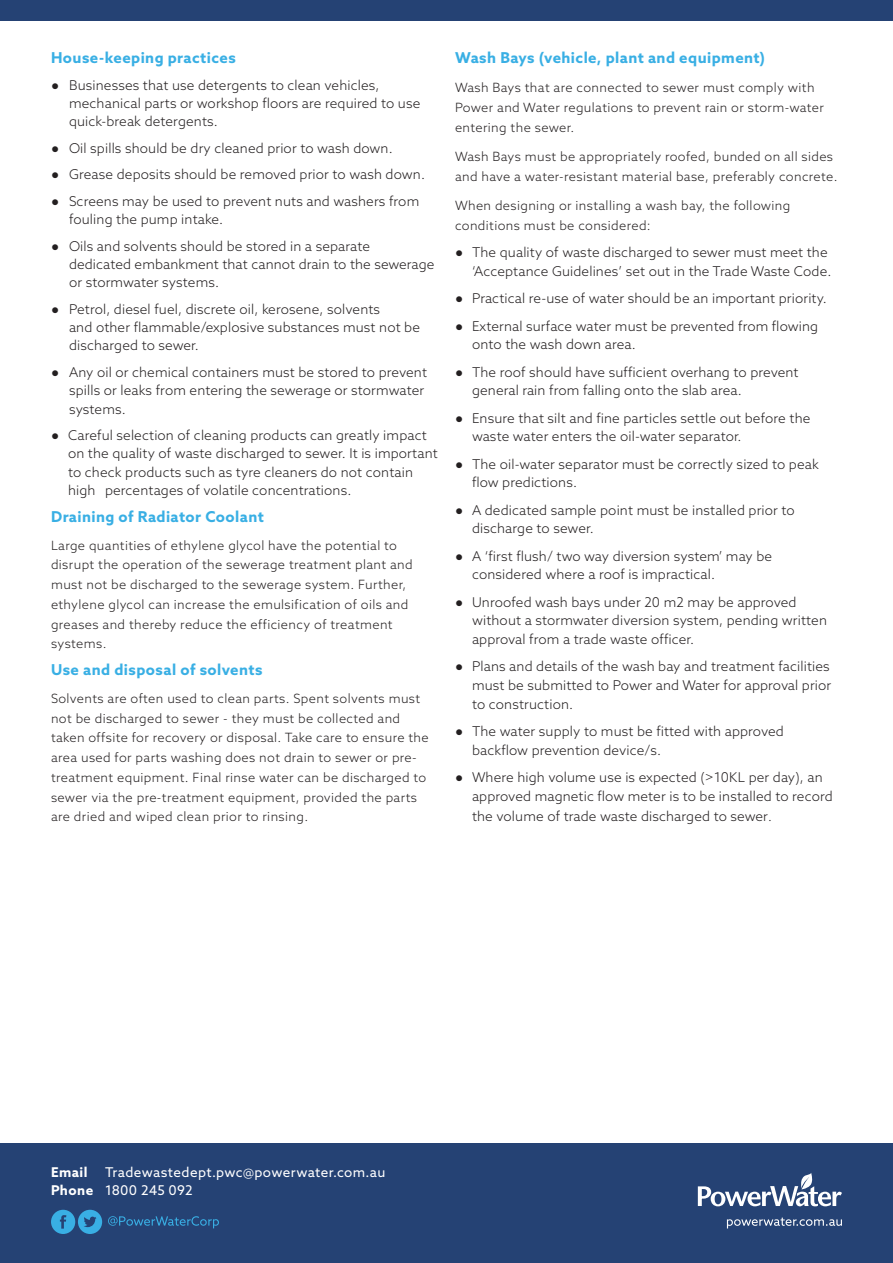
<style>
.page{position:relative;width:893px;height:1263px;background:#fff}
.page>*{position:absolute;margin:0;border:0;box-sizing:border-box;transform-origin:0 0}
.body_copy{font:700 15px "Azo Sans";letter-spacing:.03em;color:#39afe4}
.t1{font:300 13.5px/18.8px "Azo Sans";letter-spacing:.01em;color:#231f20}
.body_copy-2{font:13.5px "Azo Sans";letter-spacing:.02em;color:#fff}
.body_copy-3{font:700 13.5px "Azo Sans";letter-spacing:.035em;color:#fff}
.body_copy-4{font:300 12.75px/19.6px "Azo Sans";letter-spacing:.03em;color:#231f20}
.s1{font-family:"Arial";font-weight:400}
.s2{font-size:12.75px}
.s3{font-weight:700}
</style>
<div class="page">
<div style="left:0;top:1144px;width:893px;height:119px;background:#254274"></div>
<svg style="left:108px;top:1216px;width:111px;height:12px"></svg>
<svg style="left:51px;top:1210px;width:51px;height:24px"></svg>
<svg style="left:727px;top:1217px;width:115px;height:11px"></svg>
<svg style="left:698px;top:1173px;width:144px;height:34px"></svg>
<div style="left:0;top:0;width:893px;height:21px;background:#254274"></div>
<p class="body_copy" style="left:51px;top:48px;width:186px">House-keeping practices</p>
<p class="t1" style="left:69px;top:76px;width:353px;line-height:18.1px;text-indent:-18px"><span class="s1">●</span> Businesses that use detergents to clean vehicles, mechanical parts or workshop floors are required to use quick-break detergents.</p>
<p class="t1" style="left:51px;top:138px;width:343px"><span class="s1">●</span> Oil spills should be dry cleaned prior to wash down.</p>
<p class="t1" style="left:51px;top:165px;width:375px"><span class="s1">●</span> Grease deposits should be removed prior to wash down.</p>
<p class="t1" style="left:69px;top:192px;width:352px;line-height:18.1px;text-indent:-18px"><span class="s1">●</span> Screens may be used to prevent nuts and washers from fouling the pump intake.</p>
<p class="t1" style="left:69px;top:237px;width:367px;line-height:18.1px;text-indent:-18px"><span class="s1">●</span> Oils and solvents should be stored in a separate dedicated embankment that cannot drain to the sewerage or stormwater systems.</p>
<p class="t1" style="left:69px;top:300px;width:353px;line-height:18.1px;text-indent:-18px"><span class="s1">●</span> Petrol, diesel fuel, discrete oil, kerosene, solvents<br>and other flammable/explosive substances must not be discharged to sewer.</p>
<p class="t1" style="left:69px;top:363px;width:360px;line-height:18.1px;text-indent:-18px"><span class="s1">●</span> Any oil or chemical containers must be stored to prevent spills or leaks from entering the sewerage or stormwater systems.</p>
<p class="t1" style="left:68px;top:426px;width:371px;line-height:18.1px;text-indent:-17px"><span class="s1">●</span> Careful selection of cleaning products can greatly impact on the quality of waste discharged to sewer. It is important to check products such as tyre cleaners do not contain high percentages of volatile concentrations.</p>
<p class="body_copy" style="left:51px;top:506px;width:214px">Draining of Radiator Coolant</p>
<p class="body_copy-4" style="left:51px;top:535px;width:363px">Large quantities of ethylene glycol have the potential to disrupt the operation of the sewerage treatment plant and must not be discharged to the sewerage system. Further, ethylene glycol can increase the emulsification of oils and greases and thereby reduce the efficiency of treatment systems.</p>
<p class="body_copy" style="left:51px;top:659px;width:213px">Use and disposal of solvents</p>
<p class="body_copy-4" style="left:51px;top:688px;width:379px">Solvents are often used to clean parts. Spent solvents must not be discharged to sewer - they must be collected and taken offsite for recovery or disposal. Take care to ensure the area used for parts washing does not drain to sewer or pre&shy;treatment equipment. Final rinse water can be discharged to sewer via the pre-treatment equipment, provided the parts are dried and wiped clean prior to rinsing.</p>
<p class="body_copy" style="left:455px;top:48px;width:312px">Wash Bays (vehicle, plant and equipment)</p>
<p class="body_copy-4" style="left:455px;top:77px;width:370px;line-height:20.2px">Wash Bays that are connected to sewer must comply with<br>Power and Water regulations to prevent rain or storm-water entering the sewer.</p>
<p class="body_copy-4" style="left:455px;top:146px;width:384px;line-height:20.2px">Wash Bays must be appropriately roofed, bunded on all sides and have a water-resistant material base, preferably concrete.</p>
<p class="body_copy-4" style="left:455px;top:195px;width:337px;line-height:20.2px">When designing or installing a wash bay, the following conditions must be considered:</p>
<p class="t1" style="left:455px;top:243px;width:378px;text-align:right"><span class="s1">●</span> The quality of waste discharged to sewer must meet the ‘Acceptance Guidelines’ set out in the Trade Waste Code.</p>
<p class="t1" style="left:455px;top:289px;width:373px"><span class="s1">●</span> Practical re-use of water should be an important priority.</p>
<p class="t1" style="left:472px;top:316px;width:348px;text-indent:-17px"><span class="s1">●</span> External surface water must be prevented from flowing onto the wash down area.</p>
<p class="t1" style="left:472px;top:362px;width:328px;text-indent:-17px"><span class="s1">●</span> The roof should have sufficient overhang to prevent general rain from falling onto the slab area.</p>
<p class="t1" style="left:472px;top:408px;width:340px;text-indent:-17px"><span class="s1">●</span> Ensure that silt and fine particles settle out before the waste water enters the oil-water separator.</p>
<p class="t1" style="left:472px;top:454px;width:348px;text-indent:-17px"><span class="s1">●</span> The oil-water separator must be correctly sized to peak flow predictions.</p>
<p class="t1" style="left:472px;top:500px;width:324px;text-indent:-17px"><span class="s1">●</span> A dedicated sample point must be installed prior to discharge to sewer.</p>
<p class="t1" style="left:472px;top:546px;width:302px;text-indent:-17px"><span class="s1">●</span> A ‘first flush/ two way diversion system’ may be considered where a roof is impractical.</p>
<p class="t1" style="left:472px;top:592px;width:357px;text-indent:-17px"><span class="s1">●</span> Unroofed wash bays under 20 m2 may be approved without a stormwater diversion system, pending written approval from a trade waste officer.</p>
<p class="t1" style="left:472px;top:657px;width:361px;text-align:justify;text-indent:-17px"><span class="s1">●</span> Plans and details of the wash bay and treatment facilities must be submitted to Power and Water for approval prior to construction.</p>
<p class="t1" style="left:472px;top:722px;width:313px;text-indent:-17px"><span class="s1">●</span> The water supply to must be fitted with approved backflow prevention device/s.</p>
<p class="t1" style="left:472px;top:768px;width:362px;text-indent:-17px"><span class="s1">●</span> Where high volume use is expected (&gt;10KL per day), an approved magnetic flow meter is to be installed to record</p>
<p class="t1" style="left:472px;top:807px;width:301px">the volume of trade waste discharged to sewer<span class="s2">.</span></p>
<p class="body_copy-3" style="left:51px;top:1163px;width:38px">Email</p>
<p class="body_copy-2" style="left:105px;top:1164px;width:282px">Tradewastedept.pwc@powerwater.com.au</p>
<p class="body_copy-2" style="left:51px;top:1182px;width:143px"><span class="s3">Phone</span> 1800 245 092</p>
</div>
